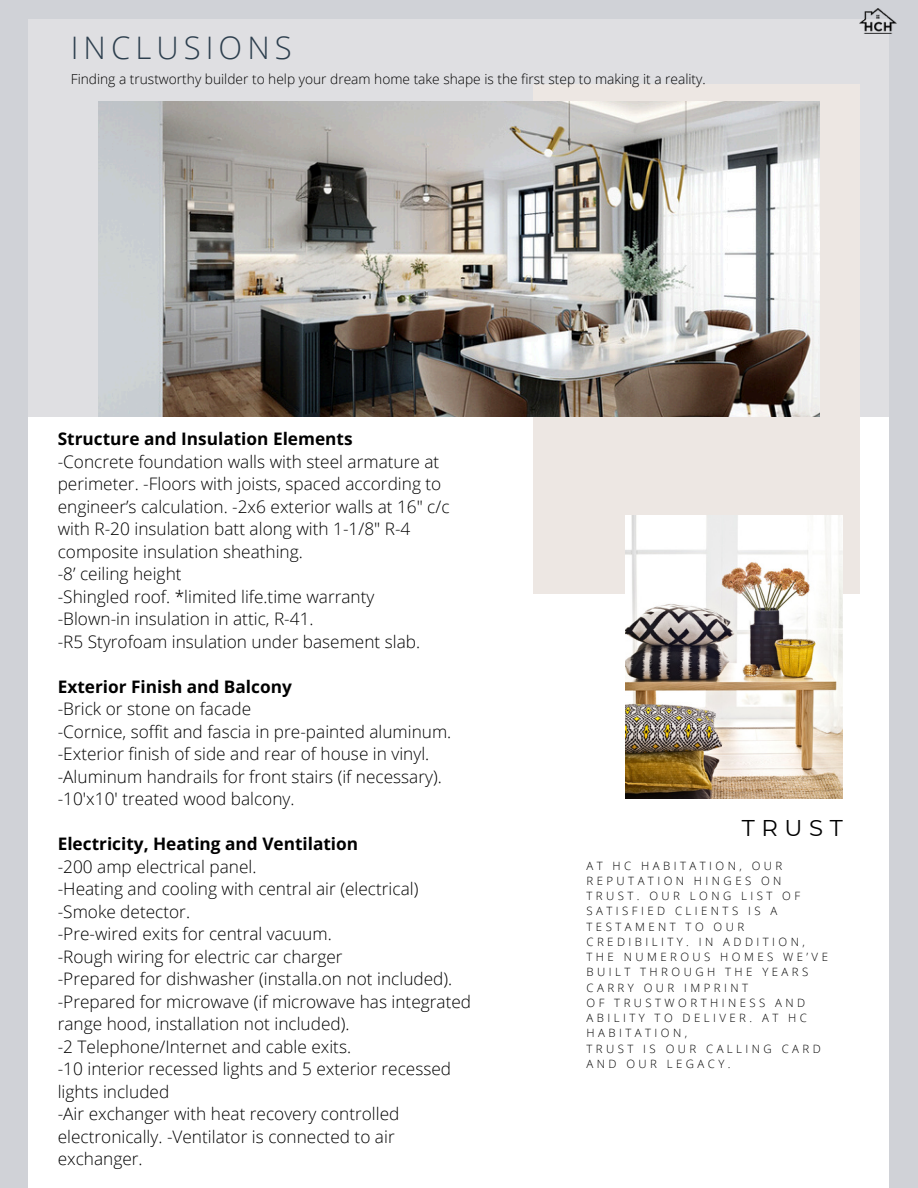
<style>
.page{position:relative;width:918px;height:1188px;background:#d0d2d7}
.page>*{position:absolute;margin:0;border:0;box-sizing:border-box;transform-origin:0 0}
.t1{font:300 31.05px "Open Sans";letter-spacing:.165em;color:#2d3f4e}
.t2{font:22.8px "Montserrat";letter-spacing:.29em;color:#000}
.t3{font:300 17.25px/22.5px "Open Sans";color:#000}
.t4{font:300 13.8px "Open Sans";color:#000}
.t5{font:300 11.4px/15.3px "Open Sans";letter-spacing:.3em;color:#000}
.s1{font-weight:700}
</style>
<div class="page">
<div style="left:29px;top:19px;width:860px;height:435px;background:#dfdfe2"></div>
<div style="left:29px;top:417px;width:860px;height:771px;background:#fff"></div>
<div style="left:534px;top:84px;width:326px;height:510px;background:#ede7e3"></div>
<img style="left:625px;top:515px;width:217px;height:283px">
<img style="left:98px;top:101px;width:722px;height:315px">
<img style="left:860px;top:8px;width:37px;height:26px">
<h3 class="t1" style="left:71px;top:25px;width:222px">INCLUSIONS</h3>
<p class="t4" style="left:71px;top:69px;width:636px">Finding a trustworthy builder to help your dream home take shape is the first step to making it a reality.</p>
<h4 class="t3" style="left:58px;top:427px;width:393px"><span class="s1">Structure and Insulation Elements<br></span>-Concrete foundation walls with steel armature at perimeter. -Floors with joists, spaced according to engineer’s calculation. -2x6 exterior walls at 16" c/c with R-20 insulation batt along with 1-1/8" R-4 composite insulation sheathing.<br>-8’ ceiling height<br>-Shingled roof. *limited life.time warranty -Blown-in insulation in attic, R-41.<br>-R5 Styrofoam insulation under basement slab.</h4>
<p class="t3" style="left:58px;top:675px;width:395px"><span class="s1">Exterior Finish and Balcony<br></span>-Brick or stone on facade<br>-Cornice, soffit and fascia in pre-painted aluminum. -Exterior finish of side and rear of house in vinyl. -Aluminum handrails for front stairs (if necessary). -10'x10' treated wood balcony.</p>
<h3 class="t3" style="left:58px;top:832px;width:415px"><span class="s1">Electricity, Heating and Ventilation<br></span>-200 amp electrical panel.<br>-Heating and cooling with central air (electrical) -Smoke detector.<br>-Pre-wired exits for central vacuum.<br>-Rough wiring for electric car charger<br>-Prepared for dishwasher (installa.on not included). -Prepared for microwave (if microwave has integrated range hood, installation not included).<br>-2 Telephone/Internet and cable exits.<br>-10 interior recessed lights and 5 exterior recessed lights included<br>-Air exchanger with heat recovery controlled electronically. -Ventilator is connected to air exchanger.</h3>
<p class="t2" style="left:742px;top:813px;width:102px">TRUST</p>
<h3 class="t5" style="left:587px;top:858px;width:243px">AT HC HABITATION, OUR<br>REPUTATION HINGES ON<br>TRUST. OUR LONG LIST OF<br>SATISFIED CLIENTS IS A<br>TESTAMENT TO OUR<br>CREDIBILITY. IN ADDITION,<br>THE NUMEROUS HOMES WE’VE<br>BUILT THROUGH THE YEARS<br>CARRY OUR IMPRINT</h3>
<p class="t5" style="left:587px;top:995px;width:222px">OF TRUSTWORTHINESS AND<br>ABILITY TO DELIVER. AT HC<br>HABITATION,</p>
<h2 class="t5" style="left:587px;top:1041px;width:236px">TRUST IS OUR CALLING CARD<br>AND OUR LEGACY.</h2>
</div>
